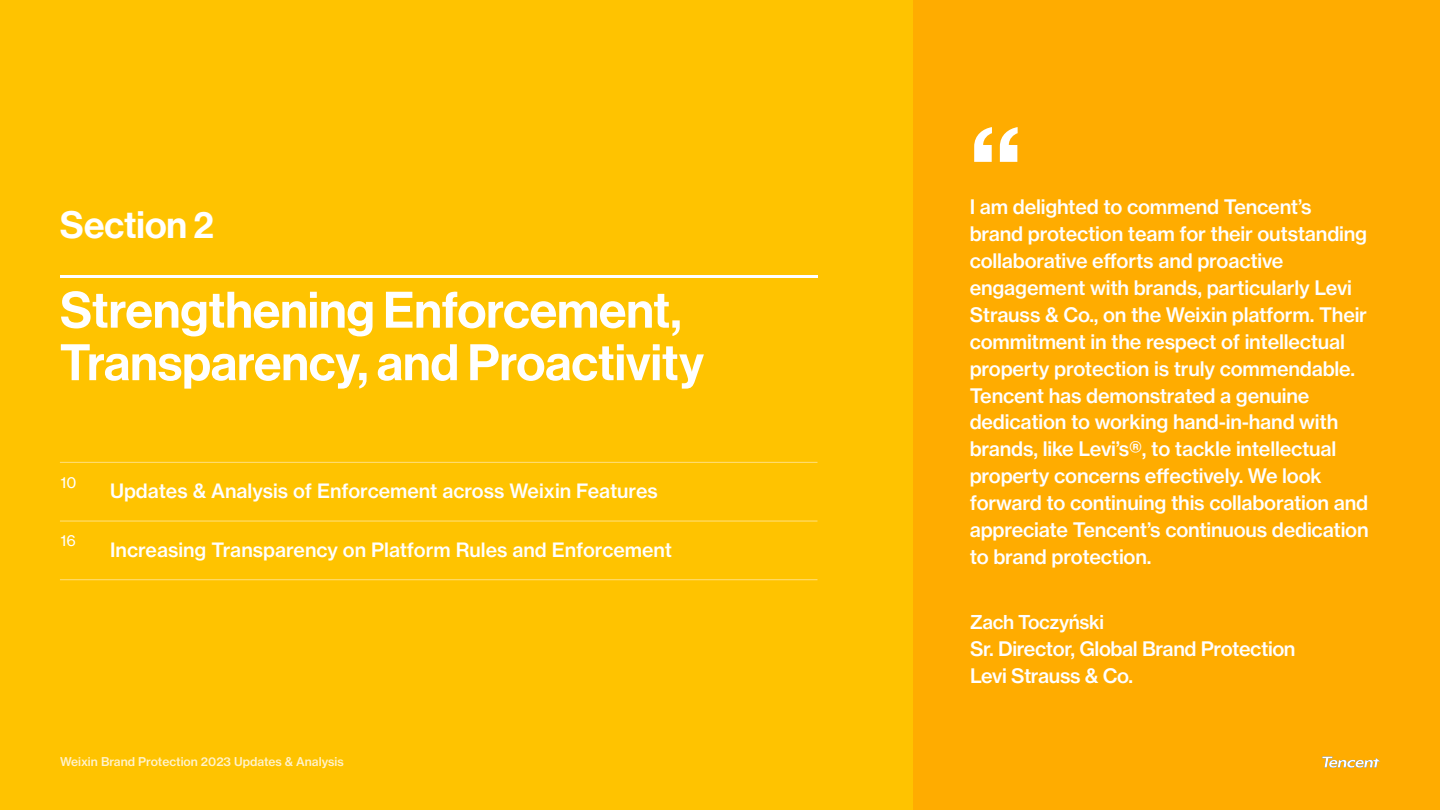
<style>
.page{position:relative;width:1440px;height:810px;background:#ffc300}
.page>*{position:absolute;margin:0;border:0;box-sizing:border-box;transform-origin:0 0}
.t1{font:500 129.68px "Haas Grot Disp 65";color:#fff}
.t2{font:500 50.25px/52.5px "Haas Grot Disp 65";color:#fff}
.t3{font:500 37.5px "Haas Grot Disp 65";color:#fff}
.t4{font:500 19.73px/26.8px "Haas Grot Text 65";letter-spacing:-.01em;color:#fff}
.t5{font:500 19.5px "Haas Grot Text 65";color:#fff}
.t6{font:500 18.9px "Haas Grot Text 65";letter-spacing:-.02em;color:#fff}
.t7{font:15px "Haas Grot Text 55 Roman";color:#fff}
.t8{font:500 12px "Haas Grot Text 65";color:#fff}
</style>
<div class="page">
<div style="left:914px;top:0;width:526px;height:810px;background:#ffac00"></div>
<hr style="left:60px;top:275px;width:758px;height:2px;background:#fff">
<hr style="left:60px;top:462px;width:758px;height:1px;background:#fff">
<hr style="left:60px;top:521px;width:758px;height:1px;background:#fff">
<hr style="left:60px;top:580px;width:758px;height:1px;background:#fff">
<svg style="left:1322px;top:757px;width:58px;height:11px"></svg>
<h3 class="t3" style="left:60px;top:203px;width:156px">Section 2</h3>
<h2 class="t2" style="left:60px;top:285px;width:646px">Strengthening Enforcement,<br>Transparency, and Proactivity</h2>
<p class="t7" style="left:61px;top:473px;width:17px">10</p>
<p class="t7" style="left:61px;top:532px;width:17px">16</p>
<p class="t5" style="left:110px;top:479px;width:549px">Updates &amp; Analysis of Enforcement across Weixin Features</p>
<p class="t5" style="left:110px;top:537px;width:564px">Increasing Transparency on Platform Rules and Enforcement</p>
<p class="t8" style="left:60px;top:754px;width:285px">Weixin Brand Protection 2023 Updates &amp; Analysis</p>
<h1 class="t1" style="left:970px;top:100px;width:53px">“</h1>
<p class="t4" style="left:970px;top:194px;width:400px">I am delighted to commend Tencent’s brand protection team for their outstanding collaborative efforts and proactive engagement with brands, particularly Levi Strauss &amp; Co., on the Weixin platform. Their commitment in the respect of intellectual property protection is truly commendable.<br>Tencent has demonstrated a genuine dedication to working hand-in-hand with brands, like Levi’s®, to tackle intellectual property concerns effectively. We look forward to continuing this collaboration and appreciate Tencent’s continuous dedication to brand protection.</p>
<p class="t6" style="left:970px;top:610px;width:136px">Zach Toczyński</p>
<p class="t4" style="left:970px;top:635px;width:327px">Sr. Director, Global Brand Protection<br>Levi Strauss &amp; Co.</p>
</div>
